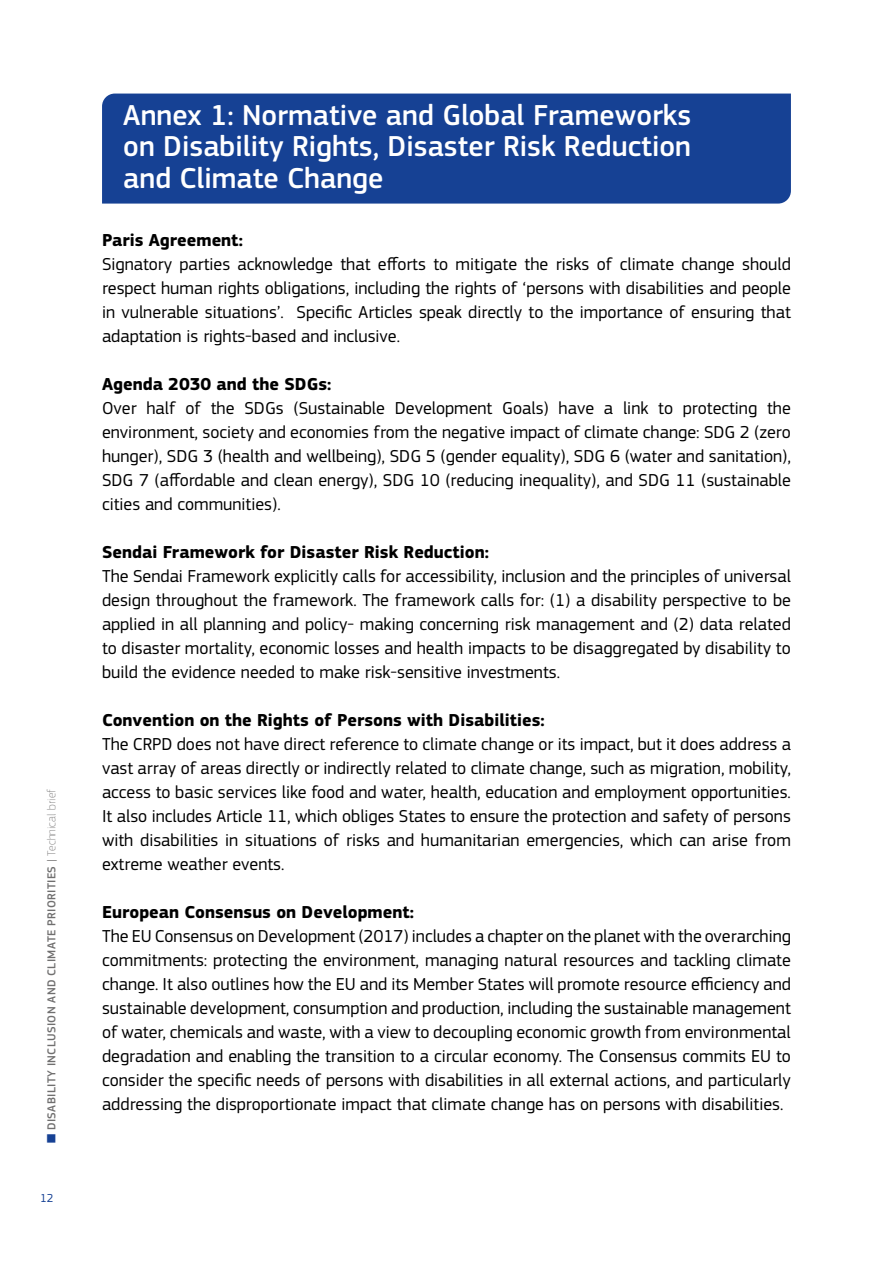
<style>
.page{position:relative;width:893px;height:1263px;background:#fff}
.page>*{position:absolute;margin:0;border:0;box-sizing:border-box;transform-origin:0 0}
.Heading_1_NO_NUMBER{font:500 30px/31.5px "EC Square Sans Pro";color:#fff;text-align:justify}
.Bodytext{font:18px/24px "EC Square Sans Pro";color:#000;text-align:justify}
.Bodytext-2{font:700 18px "EC Square Sans Pro";color:#000}
.t1{font:500 12px "EC Square Sans Pro";letter-spacing:.03em;color:#706f6f}
.t2{font:12px "EC Square Sans Pro";color:#164194}
.s1{color:#164194}
.s2{font-weight:400}
.s3{font-weight:100}
</style>
<div class="page">
<div style="left:102px;top:94px;width:689px;height:110px;background:#164194"></div>
<p class="t1" style="left:45px;top:1143px;width:356px;rotate:-90deg"><span class="s1">■</span> DISABILITY INCLUSION AND CLIMATE PRIORITIES <span class="s2">|</span> <span class="s3">Technical brief</span></p>
<p class="t2" style="left:40px;top:1191px;width:15px">12</p>
<h1 class="Heading_1_NO_NUMBER" style="left:123px;top:100px;width:569px">Annex 1: Normative and Global Frameworks on Disability Rights, Disaster Risk Reduction and Climate Change</h1>
<p class="Bodytext-2" style="left:102px;top:229px;width:142px">Paris Agreement:</p>
<p class="Bodytext" style="left:102px;top:252px;width:690px">Signatory parties acknowledge that efforts to mitigate the risks of climate change should respect human rights obligations, including the rights of ‘persons with disabilities and people in vulnerable situations’. Specific Articles speak directly to the importance of ensuring that adaptation is rights-based and inclusive.</p>
<p class="Bodytext-2" style="left:102px;top:373px;width:231px">Agenda 2030 and the SDGs:</p>
<p class="Bodytext" style="left:102px;top:396px;width:690px">Over half of the SDGs (Sustainable Development Goals) have a link to protecting the environment, society and economies from the negative impact of climate change: SDG 2 (zero hunger), SDG 3 (health and wellbeing), SDG 5 (gender equality), SDG 6 (water and sanitation), SDG 7 (affordable and clean energy), SDG 10 (reducing inequality), and SDG 11 (sustainable cities and communities).</p>
<p class="Bodytext-2" style="left:102px;top:541px;width:388px">Sendai Framework for Disaster Risk Reduction:</p>
<p class="Bodytext" style="left:102px;top:564px;width:690px">The Sendai Framework explicitly calls for accessibility, inclusion and the principles of universal design throughout the framework. The framework calls for: (1) a disability perspective to be applied in all planning and policy- making concerning risk management and (2) data related to disaster mortality, economic losses and health impacts to be disaggregated by disability to build the evidence needed to make risk-sensitive investments.</p>
<p class="Bodytext-2" style="left:102px;top:709px;width:444px">Convention on the Rights of Persons with Disabilities:</p>
<p class="Bodytext" style="left:102px;top:732px;width:690px">The CRPD does not have direct reference to climate change or its impact, but it does address a vast array of areas directly or indirectly related to climate change, such as migration, mobility, access to basic services like food and water, health, education and employment opportunities.<br>It also includes Article 11, which obliges States to ensure the protection and safety of persons with disabilities in situations of risks and humanitarian emergencies, which can arise from extreme weather events.</p>
<p class="Bodytext-2" style="left:102px;top:901px;width:313px">European Consensus on Development:</p>
<p class="Bodytext" style="left:102px;top:924px;width:690px">The EU Consensus on Development (2017) includes a chapter on the planet with the overarching commitments: protecting the environment, managing natural resources and tackling climate change. It also outlines how the EU and its Member States will promote resource efficiency and sustainable development, consumption and production, including the sustainable management of water, chemicals and waste, with a view to decoupling economic growth from environmental degradation and enabling the transition to a circular economy. The Consensus commits EU to consider the specific needs of persons with disabilities in all external actions, and particularly addressing the disproportionate impact that climate change has on persons with disabilities.</p>
</div>
